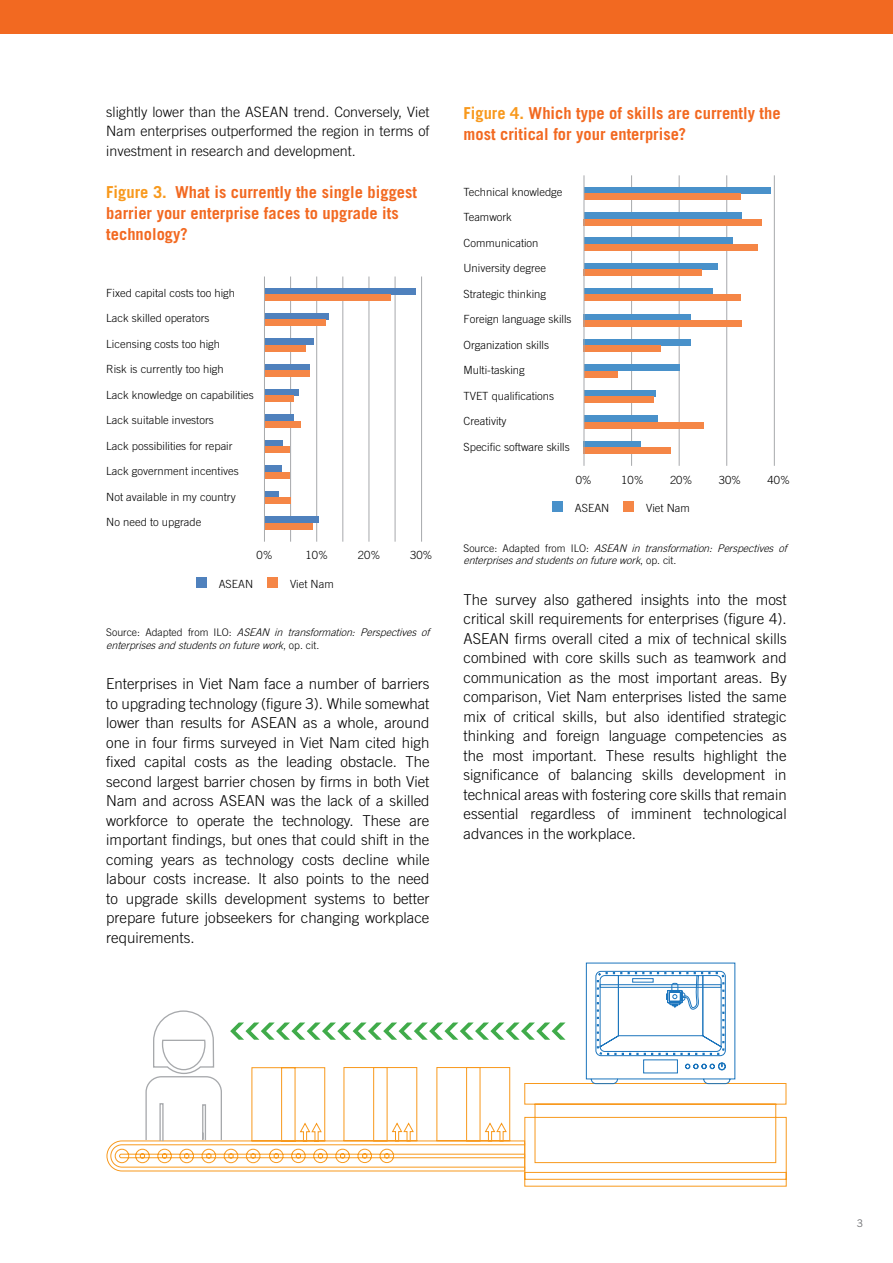
<style>
.page{position:relative;width:893px;height:1263px;background:#fff}
.page>*{position:absolute;margin:0;border:0;box-sizing:border-box;transform-origin:0 0}
.t1{font:700 16.5px/21px "Trade Gothic";color:#f26921}
.t2{font:300 15px/19.5px "Trade Gothic LT Std";color:#000;text-align:justify}
.t3{font:300 14.25px/19.5px "Trade Gothic LT Std";color:#000;text-align:justify}
.t4{font:300 11.25px "Trade Gothic LT Std";color:#000}
.t5{font:italic 300 10.5px/12.6px "Trade Gothic";color:#000}
.t6{font:10.5px "Trade Gothic LT Std";color:#6d6e71}
.s1{color:#f8991d}
.s2{font-style:normal}
</style>
<div class="page">
<div style="left:0;top:0;width:893px;height:34px;background:#f26921"></div>
<div style="left:196px;top:577px;width:11px;height:11px;background:#4f81bd"></div>
<div style="left:267px;top:577px;width:11px;height:11px;background:#f58646"></div>
<hr style="left:290px;top:276px;width:1px;height:266px;background:#a7a9ac">
<hr style="left:316px;top:276px;width:1px;height:266px;background:#a7a9ac">
<hr style="left:343px;top:276px;width:1px;height:266px;background:#a7a9ac">
<hr style="left:369px;top:276px;width:1px;height:266px;background:#a7a9ac">
<hr style="left:395px;top:276px;width:1px;height:266px;background:#a7a9ac">
<hr style="left:421px;top:276px;width:1px;height:266px;background:#a7a9ac">
<div style="left:264px;top:440px;width:19px;height:7px;background:#4f81bd"></div>
<div style="left:264px;top:447px;width:26px;height:6px;background:#f58646"></div>
<div style="left:264px;top:491px;width:15px;height:6px;background:#4f81bd"></div>
<div style="left:264px;top:497px;width:27px;height:7px;background:#f58646"></div>
<div style="left:264px;top:516px;width:55px;height:7px;background:#4f81bd"></div>
<div style="left:264px;top:523px;width:48px;height:6px;background:#f58646"></div>
<div style="left:264px;top:466px;width:18px;height:6px;background:#4f81bd"></div>
<div style="left:264px;top:472px;width:26px;height:6px;background:#f58646"></div>
<div style="left:264px;top:288px;width:151px;height:6px;background:#4f81bd"></div>
<div style="left:264px;top:294px;width:127px;height:6px;background:#f58646"></div>
<div style="left:264px;top:313px;width:65px;height:6px;background:#4f81bd"></div>
<div style="left:264px;top:319px;width:62px;height:7px;background:#f58646"></div>
<div style="left:264px;top:338px;width:50px;height:7px;background:#4f81bd"></div>
<div style="left:264px;top:345px;width:42px;height:6px;background:#f58646"></div>
<div style="left:264px;top:364px;width:45px;height:6px;background:#4f81bd"></div>
<div style="left:264px;top:370px;width:45px;height:7px;background:#f58646"></div>
<div style="left:264px;top:389px;width:35px;height:7px;background:#4f81bd"></div>
<div style="left:264px;top:396px;width:29px;height:6px;background:#f58646"></div>
<div style="left:264px;top:415px;width:29px;height:6px;background:#4f81bd"></div>
<div style="left:264px;top:421px;width:37px;height:6px;background:#f58646"></div>
<hr style="left:264px;top:276px;width:1px;height:266px;background:#a7a9ac">
<div style="left:552px;top:501px;width:11px;height:11px;background:#4991ca"></div>
<div style="left:623px;top:501px;width:11px;height:11px;background:#f58646"></div>
<hr style="left:631px;top:175px;width:1px;height:291px;background:#a7a9ac">
<hr style="left:679px;top:175px;width:1px;height:291px;background:#a7a9ac">
<hr style="left:726px;top:175px;width:1px;height:291px;background:#a7a9ac">
<div style="left:584px;top:365px;width:95px;height:6px;background:#4991ca"></div>
<div style="left:584px;top:371px;width:33px;height:6px;background:#f58646"></div>
<div style="left:584px;top:416px;width:73px;height:6px;background:#4991ca"></div>
<div style="left:584px;top:422px;width:119px;height:6px;background:#f58646"></div>
<div style="left:584px;top:441px;width:57px;height:6px;background:#4991ca"></div>
<div style="left:584px;top:447px;width:87px;height:7px;background:#f58646"></div>
<div style="left:584px;top:390px;width:72px;height:7px;background:#4991ca"></div>
<div style="left:584px;top:397px;width:70px;height:6px;background:#f58646"></div>
<div style="left:584px;top:187px;width:187px;height:7px;background:#4991ca"></div>
<div style="left:584px;top:193px;width:156px;height:7px;background:#f58646"></div>
<div style="left:584px;top:238px;width:148px;height:6px;background:#4991ca"></div>
<div style="left:584px;top:244px;width:173px;height:6px;background:#f58646"></div>
<div style="left:584px;top:212px;width:158px;height:7px;background:#4991ca"></div>
<div style="left:584px;top:219px;width:178px;height:6px;background:#f58646"></div>
<div style="left:584px;top:263px;width:133px;height:6px;background:#4991ca"></div>
<div style="left:584px;top:269px;width:118px;height:7px;background:#f58646"></div>
<div style="left:584px;top:288px;width:128px;height:7px;background:#4991ca"></div>
<div style="left:584px;top:295px;width:156px;height:6px;background:#f58646"></div>
<div style="left:584px;top:314px;width:107px;height:6px;background:#4991ca"></div>
<div style="left:584px;top:320px;width:158px;height:7px;background:#f58646"></div>
<div style="left:584px;top:339px;width:107px;height:7px;background:#4991ca"></div>
<div style="left:584px;top:346px;width:77px;height:6px;background:#f58646"></div>
<hr style="left:584px;top:175px;width:1px;height:291px;background:#a7a9ac">
<hr style="left:774px;top:175px;width:1px;height:291px;background:#a7a9ac">
<svg style="left:106px;top:962px;width:681px;height:225px"></svg>
<hr style="left:618px;top:1035px;width:85px;height:1px;background:#1c75bd">
<p class="t3" style="left:106px;top:102px;width:325px">slightly lower than the ASEAN trend. Conversely, Viet Nam enterprises outperformed the region in terms of investment in research and development.</p>
<p class="t1" style="left:106px;top:181px;width:312px"><span class="s1">Figure 3.</span> What is currently the single biggest barrier your enterprise faces to upgrade its technology?</p>
<p class="t4" style="left:106px;top:286px;width:130px">Fixed capital costs too high</p>
<p class="t4" style="left:106px;top:311px;width:105px">Lack skilled operators</p>
<p class="t4" style="left:106px;top:337px;width:115px">Licensing costs too high</p>
<p class="t4" style="left:106px;top:362px;width:119px">Risk is currently too high</p>
<p class="t4" style="left:106px;top:388px;width:149px">Lack knowledge on capabilities</p>
<p class="t4" style="left:106px;top:413px;width:109px">Lack suitable investors</p>
<p class="t4" style="left:106px;top:439px;width:128px">Lack possibilities for repair</p>
<p class="t4" style="left:106px;top:464px;width:134px">Lack government incentives</p>
<p class="t4" style="left:106px;top:490px;width:131px">Not available in my country</p>
<p class="t4" style="left:106px;top:515px;width:97px">No need to upgrade</p>
<p class="t4" style="left:257px;top:549px;width:18px">0%</p>
<p class="t4" style="left:306px;top:549px;width:24px">10%</p>
<p class="t4" style="left:358px;top:549px;width:24px">20%</p>
<p class="t4" style="left:410px;top:549px;width:24px">30%</p>
<p class="t4" style="left:219px;top:577px;width:36px">ASEAN</p>
<p class="t4" style="left:290px;top:577px;width:45px">Viet Nam</p>
<p class="t5" style="left:106px;top:626px;width:328px"><span class="s2">S o u r c e : A d a p t e d f r o m I L O :</span> ASEAN in transformation: Perspectives of enterprisesandstudentsonfuturework<span class="s2">, o p . c i t .</span></p>
<p class="t2" style="left:106px;top:674px;width:325px">Enterprises in Viet Nam face a number of barriers to upgrading technology (figure 3). While somewhat lower than results for ASEAN as a whole, around one in four firms surveyed in Viet Nam cited high fixed capital costs as the leading obstacle. The second largest barrier chosen by firms in both Viet Nam and across ASEAN was the lack of a skilled workforce to operate the technology. These are important findings, but ones that could shift in the coming years as technology costs decline while labour costs increase. It also points to the need to upgrade skills development systems to better prepare future jobseekers for changing workplace requirements.</p>
<p class="t1" style="left:463px;top:102px;width:319px"><span class="s1">Figure 4.</span> Which type of skills are currently the most critical for your enterprise?</p>
<p class="t4" style="left:463px;top:185px;width:100px">Technical knowledge</p>
<p class="t4" style="left:463px;top:210px;width:50px">Teamwork</p>
<p class="t4" style="left:463px;top:236px;width:77px">Communication</p>
<p class="t4" style="left:463px;top:261px;width:84px">University degree</p>
<p class="t4" style="left:463px;top:287px;width:84px">Strategic thinking</p>
<p class="t4" style="left:463px;top:312px;width:110px">Foreign language skills</p>
<p class="t4" style="left:463px;top:338px;width:87px">Organization skills</p>
<p class="t4" style="left:463px;top:363px;width:63px">Multi-tasking</p>
<p class="t4" style="left:463px;top:389px;width:92px">TVET qualifications</p>
<p class="t4" style="left:463px;top:414px;width:45px">Creativity</p>
<p class="t4" style="left:463px;top:440px;width:108px">Specific software skills</p>
<p class="t4" style="left:576px;top:473px;width:18px">0%</p>
<p class="t4" style="left:621px;top:473px;width:24px">10%</p>
<p class="t4" style="left:670px;top:473px;width:24px">20%</p>
<p class="t4" style="left:719px;top:473px;width:24px">30%</p>
<p class="t4" style="left:767px;top:473px;width:24px">40%</p>
<p class="t4" style="left:575px;top:501px;width:36px">ASEAN</p>
<p class="t4" style="left:646px;top:501px;width:45px">Viet Nam</p>
<p class="t5" style="left:463px;top:541px;width:328px"><span class="s2">S o u r c e : A d a p t e d f r o m I L O :</span> ASEAN in transformation: Perspectives of enterprisesandstudentsonfuturework<span class="s2">, o p . c i t .</span></p>
<p class="t2" style="left:463px;top:590px;width:325px">The survey also gathered insights into the most critical skill requirements for enterprises (figure 4).<br>ASEAN firms overall cited a mix of technical skills combined with core skills such as teamwork and communication as the most important areas. By comparison, Viet Nam enterprises listed the same mix of critical skills, but also identified strategic thinking and foreign language competencies as the most important. These results highlight the significance of balancing skills development in technical areas with fostering core skills that remain essential regardless of imminent technological advances in the workplace.</p>
<p class="t6" style="left:857px;top:1217px;width:8px">3</p>
</div>
